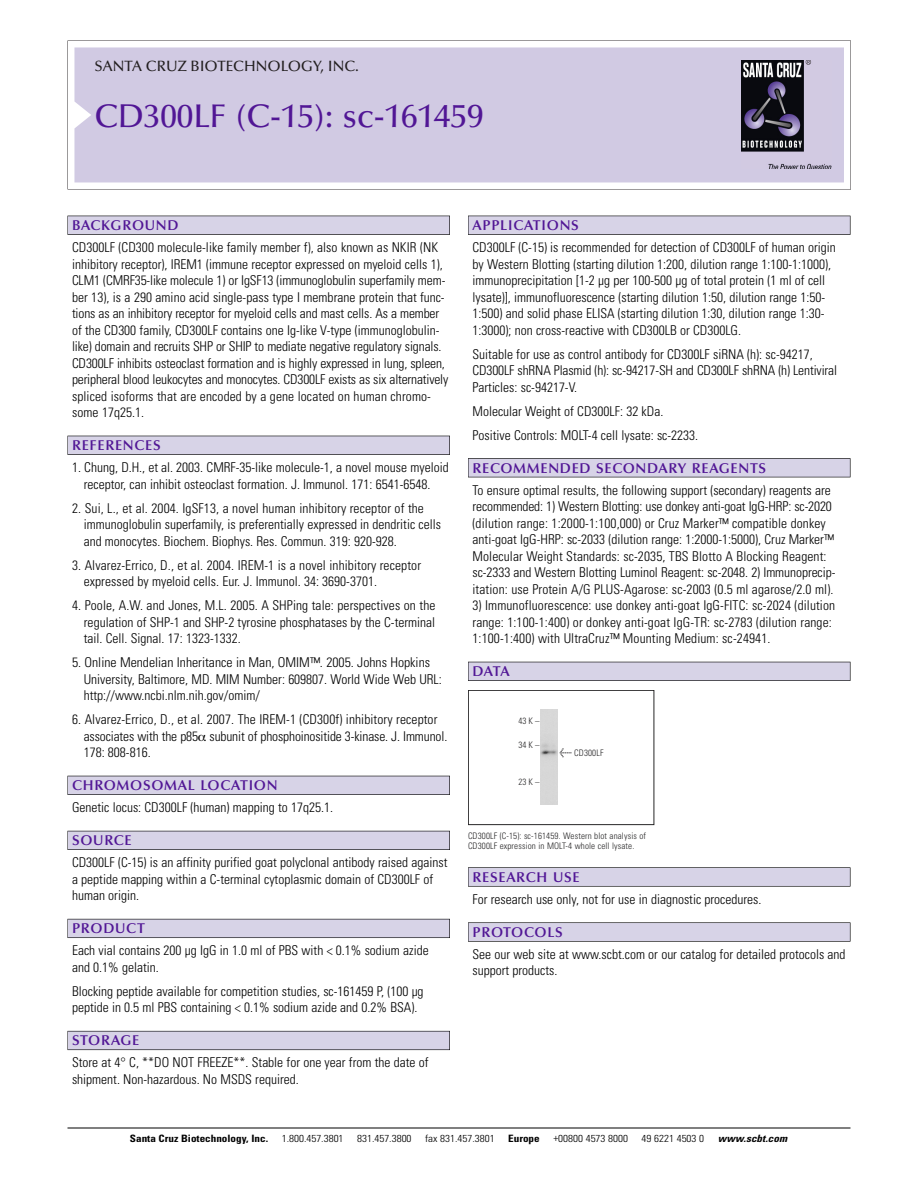
<style>
.page{position:relative;width:918px;height:1188px;background:#fff}
.page>*{position:absolute;margin:0;border:0;box-sizing:border-box;transform-origin:0 0}
.t1{font:500 33px "Optima";color:#511695}
.t2{font:500 15px "Optima";color:#231f20}
.t3{font:600 14.25px "Optima";letter-spacing:.05em;color:#511695}
.t4{font:300 condensed 13.5px/16.5px "Univers";color:#000}
.t5{font:300 condensed 10.2px "Univers";color:#000;scale:1.1 1}
.t6{font:700 condensed 10.2px "Univers";color:#000;scale:1.1 1}
.t7{font:italic 700 condensed 10.2px "Univers";letter-spacing:.005em;color:#000;scale:1.1 1}
.t8{font:9px/10.5px "Univers Condensed Light+RWFAWV";letter-spacing:.015em;color:#272627}
.s1{font-family:"Meta Plus Book Roman+RIHUVB";font-size:10.5px}
</style>
<div class="page">
<svg style="left:68px;top:40px;width:783px;height:149px"></svg>
<div style="left:74px;top:47px;width:770px;height:135px;background:#d1cae3"></div>
<img style="left:741px;top:60px;width:90px;height:108px">
<div style="left:68px;top:216px;width:382px;height:19px;background:#525155"></div>
<div style="left:68px;top:216px;width:381px;height:18px;background:#d7d3e7"></div>
<div style="left:68px;top:436px;width:382px;height:19px;background:#515055"></div>
<div style="left:68px;top:436px;width:381px;height:18px;background:#d7d3e7"></div>
<div style="left:68px;top:776px;width:382px;height:19px;background:#525158"></div>
<div style="left:68px;top:776px;width:381px;height:18px;background:#d7d3e7"></div>
<div style="left:68px;top:831px;width:382px;height:19px;background:#54535a"></div>
<div style="left:68px;top:831px;width:381px;height:18px;background:#d7d3e7"></div>
<div style="left:68px;top:919px;width:382px;height:19px;background:#5b5a62"></div>
<div style="left:68px;top:919px;width:381px;height:18px;background:#d7d3e7"></div>
<div style="left:68px;top:1031px;width:382px;height:19px;background:#66646e"></div>
<div style="left:68px;top:1031px;width:381px;height:18px;background:#d7d3e7"></div>
<div style="left:468px;top:216px;width:382px;height:19px;background:#525155"></div>
<div style="left:468px;top:216px;width:382px;height:18px;background:#d7d3e7"></div>
<div style="left:468px;top:458px;width:382px;height:19px;background:#525155"></div>
<div style="left:468px;top:459px;width:382px;height:18px;background:#d7d3e7"></div>
<div style="left:468px;top:662px;width:382px;height:19px;background:#525158"></div>
<div style="left:468px;top:662px;width:382px;height:18px;background:#d7d3e7"></div>
<div style="left:468px;top:867px;width:382px;height:20px;background:#666667"></div>
<div style="left:468px;top:868px;width:382px;height:18px;background:#d7d3e7"></div>
<div style="left:468px;top:922px;width:382px;height:20px;background:#666"></div>
<div style="left:468px;top:923px;width:382px;height:18px;background:#d7d3e7"></div>
<hr style="left:68px;top:1128px;width:782px;height:1px;background:#000">
<div style="left:468px;top:690px;width:186px;height:135px;border:1px solid #272627"></div>
<img style="left:541px;top:710px;width:17px;height:95px">
<p class="t2" style="left:94px;top:61px;width:266px">SANTA CRUZ BIOTECHNOLOGY, INC.</p>
<h1 class="t1" style="left:94px;top:103px;width:391px">CD300LF (C-15): sc-161459</h1>
<p class="t3" style="left:72px;top:219px;width:108px">BACKGROUND</p>
<p class="t4" style="left:72px;top:240px;width:378px">CD300LF (CD300 molecule-like family member f), also known as NKIR (NK inhibitory receptor), IREM1 (immune receptor expressed on myeloid cells 1), CLM1 (CMRF35-like molecule 1) or IgSF13 (immunoglobulin superfamily mem&shy;ber 13), is a 290 amino acid single-pass type I membrane protein that func&shy;tions as an inhibitory receptor for myeloid cells and mast cells. As a member of the CD300 family, CD300LF contains one Ig-like V-type (immunoglobulin&shy;like) domain and recruits SHP or SHIP to mediate negative regulatory signals.<br>CD300LF inhibits osteoclast formation and is highly expressed in lung, spleen, peripheral blood leukocytes and monocytes. CD300LF exists as six alternatively spliced isoforms that are encoded by a gene located on human chromo&shy;some 17q25.1.</p>
<p class="t3" style="left:72px;top:440px;width:90px">REFERENCES</p>
<p class="t4" style="left:72px;top:460px;width:378px;text-align:center">1. Chung, D.H., et al. 2003. CMRF-35-like molecule-1, a novel mouse myeloid receptor, can inhibit osteoclast formation. J. Immunol. 171: 6541-6548.</p>
<p class="t4" style="left:84px;top:501px;width:359px;text-indent:-12px">2. Sui, L., et al. 2004. IgSF13, a novel human inhibitory receptor of the immunoglobulin superfamily, is preferentially expressed in dendritic cells and monocytes. Biochem. Biophys. Res. Commun. 319: 920-928.</p>
<p class="t4" style="left:84px;top:558px;width:339px;text-indent:-12px">3. Alvarez-Errico, D., et al. 2004. IREM-1 is a novel inhibitory receptor expressed by myeloid cells. Eur. J. Immunol. 34: 3690-3701.</p>
<p class="t4" style="left:84px;top:598px;width:353px;text-align:justify;text-indent:-12px">4. Poole, A.W. and Jones, M.L. 2005. A SHPing tale: perspectives on the regulation of SHP-1 and SHP-2 tyrosine phosphatases by the C-terminal tail. Cell. Signal. 17: 1323-1332.</p>
<p class="t4" style="left:84px;top:655px;width:360px;text-indent:-12px">5. Online Mendelian Inheritance in Man, OMIM™. 2005. Johns Hopkins<br>University, Baltimore, MD. MIM Number: 609807. World Wide Web URL: http://www.ncbi.nlm.nih.gov/omim/</p>
<p class="t4" style="left:84px;top:712px;width:365px;text-indent:-12px">6. Alvarez-Errico, D., et al. 2007. The IREM-1 (CD300f) inhibitory receptor associates with the p85 subunit of phosphoinositide 3-kinase. J. Immunol.<br>178: 808-816.</p>
<p class="t3" style="left:72px;top:780px;width:207px">CHROMOSOMAL LOCATION</p>
<p class="t4" style="left:72px;top:800px;width:263px">Genetic locus: CD300LF (human) mapping to 17q25.1.</p>
<p class="t3" style="left:72px;top:835px;width:61px">SOURCE</p>
<p class="t4" style="left:72px;top:855px;width:377px">CD300LF (C-15) is an affinity purified goat polyclonal antibody raised against a peptide mapping within a C-terminal cytoplasmic domain of CD300LF of human origin.</p>
<p class="t3" style="left:72px;top:923px;width:74px">PRODUCT</p>
<p class="t4" style="left:72px;top:943px;width:358px">Each vial contains 200 µg IgG in 1.0 ml of PBS with &lt; 0.1% sodium azide and 0.1% gelatin.</p>
<p class="t4" style="left:72px;top:984px;width:353px">Blocking peptide available for competition studies, sc-161459 P, (100 µg peptide in 0.5 ml PBS containing &lt; 0.1% sodium azide and 0.2% BSA).</p>
<p class="t3" style="left:72px;top:1035px;width:69px">STORAGE</p>
<p class="t4" style="left:72px;top:1055px;width:358px">Store at 4° C, **DO NOT FREEZE**. Stable for one year from the date of shipment. Non-hazardous. No MSDS required.</p>
<p class="t3" style="left:473px;top:219px;width:108px">APPLICATIONS</p>
<p class="t4" style="left:473px;top:240px;width:365px">CD300LF (C-15) is recommended for detection of CD300LF of human origin by Western Blotting (starting dilution 1:200, dilution range 1:100-1:1000), immunoprecipitation [1-2 µg per 100-500 µg of total protein (1 ml of cell lysate)], immunofluorescence (starting dilution 1:50, dilution range 1:50- 1:500) and solid phase ELISA (starting dilution 1:30, dilution range 1:30- 1:3000); non cross-reactive with CD300LB or CD300LG.</p>
<p class="t4" style="left:473px;top:347px;width:366px">Suitable for use as control antibody for CD300LF siRNA (h): sc-94217,<br>CD300LF shRNA Plasmid (h): sc-94217-SH and CD300LF shRNA (h) Lentiviral<br>Particles: sc-94217-V.</p>
<p class="t4" style="left:473px;top:400px;width:227px;line-height:24px">Molecular Weight of CD300LF: 32 kDa.<br>Positive Controls: MOLT-4 cell lysate: sc-2233.</p>
<p class="t3" style="left:473px;top:462px;width:295px">RECOMMENDED SECONDARY REAGENTS</p>
<p class="t4" style="left:473px;top:483px;width:364px">To ensure optimal results, the following support (secondary) reagents are recommended: 1) Western Blotting: use donkey anti-goat IgG-HRP: sc-2020 (dilution range: 1:2000-1:100,000) or Cruz Marker™ compatible donkey anti-goat IgG-HRP: sc-2033 (dilution range: 1:2000-1:5000), Cruz Marker™ Molecular Weight Standards: sc-2035, TBS Blotto A Blocking Reagent: sc-2333 and Western Blotting Luminol Reagent: sc-2048. 2) Immunoprecip&shy;itation: use Protein A/G PLUS-Agarose: sc-2003 (0.5 ml agarose/2.0 ml).</p>
<p class="t4" style="left:473px;top:598px;width:364px">3) Immunofluorescence: use donkey anti-goat IgG-FITC: sc-2024 (dilution range: 1:100-1:400) or donkey anti-goat IgG-TR: sc-2783 (dilution range:<br>1:100-1:400) with UltraCruz™ Mounting Medium: sc-24941.</p>
<p class="t3" style="left:473px;top:666px;width:39px">DATA</p>
<p class="t8" style="left:519px;top:716px;width:22px">43K–</p>
<p class="t8" style="left:519px;top:740px;width:22px">34K–</p>
<p class="t8" style="left:519px;top:778px;width:22px">23K–</p>
<p class="t8" style="left:560px;top:748px;width:45px"><span class="s1">&lt;</span> CD300LF</p>
<p class="t8" style="left:468px;top:831px;width:180px">CD300LF (C-15): sc-161459. Western blot analysis of<br>CD300LF expression in MOLT-4 whole cell lysate.</p>
<p class="t3" style="left:473px;top:871px;width:109px">RESEARCH USE</p>
<p class="t4" style="left:473px;top:892px;width:290px">For research use only, not for use in diagnostic procedures.</p>
<p class="t3" style="left:473px;top:926px;width:92px">PROTOCOLS</p>
<p class="t4" style="left:473px;top:947px;width:375px">See our web site at www.scbt.com or our catalog for detailed protocols and support products.</p>
<p class="t6" style="left:130px;top:1135px;width:127px">Santa Cruz Biotechnology, Inc.</p>
<p class="t5" style="left:282px;top:1135px;width:58px">1.800.457.3801</p>
<p class="t5" style="left:357px;top:1135px;width:51px">831.457.3800</p>
<p class="t5" style="left:425px;top:1135px;width:65px">fax 831.457.3801</p>
<p class="t6" style="left:508px;top:1135px;width:30px">Europe</p>
<p class="t5" style="left:553px;top:1135px;width:69px">+00800 4573 8000</p>
<p class="t5" style="left:642px;top:1135px;width:58px">49 6221 4503 0</p>
<p class="t7" style="left:718px;top:1135px;width:64px">www.scbt.com</p>
</div>
